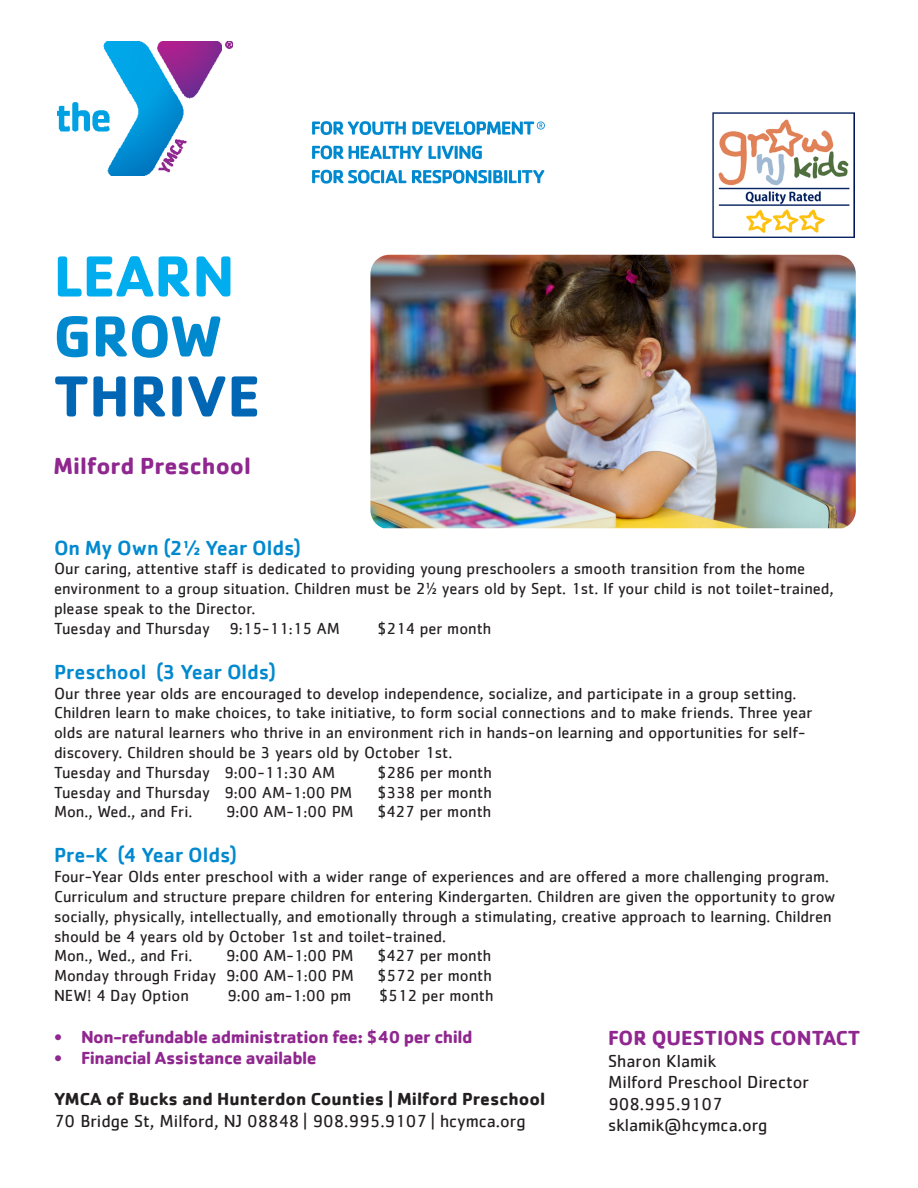
<style>
.page{position:relative;width:918px;height:1188px;background:#fff}
.page>*{position:absolute;margin:0;border:0;box-sizing:border-box;transform-origin:0 0}
.t1{font:700 60px "Cachet";color:#0166b3}
.t2{font:700 60px "Cachet";color:#00aeef}
.t3{font:700 60px "Cachet";color:#0089cf}
.t4{font:700 24px "Cachet";color:#90268f}
.t5{font:500 21px "Cachet";color:#0089cf}
.t6{font:700 21px "Cachet";color:#90268f}
.t7{font:18px "Cachet";color:#231f20}
.t8{font:700 18px "Cachet";letter-spacing:-.025em;color:#90268f}
.t9{font:700 18px "Cachet";color:#231f20}
.t10{font:16.5px/19.8px "Cachet";color:#231f20}
</style>
<div class="page">
<img style="left:57px;top:41px;width:175px;height:135px">
<svg style="left:312px;top:121px;width:94px;height:14px"></svg>
<svg style="left:312px;top:145px;width:111px;height:14px"></svg>
<svg style="left:429px;top:146px;width:53px;height:13px"></svg>
<svg style="left:312px;top:170px;width:94px;height:14px"></svg>
<svg style="left:412px;top:170px;width:132px;height:14px"></svg>
<svg style="left:412px;top:121px;width:133px;height:14px"></svg>
<img style="left:370px;top:255px;width:486px;height:273px">
<img style="left:712px;top:112px;width:142px;height:126px">
<p class="t2" style="left:54px;top:237px;width:183px">LEARN</p>
<p class="t3" style="left:54px;top:297px;width:170px">GROW</p>
<p class="t1" style="left:54px;top:357px;width:208px">THRIVE</p>
<p class="t4" style="left:54px;top:450px;width:199px">Milford Preschool</p>
<p class="t5" style="left:54px;top:535px;width:249px">On My Own (2½ Year Olds)</p>
<p class="t10" style="left:54px;top:559px;width:781px">Our caring, attentive staff is dedicated to providing young preschoolers a smooth transition from the home environment to a group situation. Children must be 2½ years old by Sept. 1st. If your child is not toilet-trained, please speak to the Director.</p>
<p class="t10" style="left:54px;top:618px;width:288px">Tuesday and Thursday 9:15-11:15 AM</p>
<p class="t10" style="left:378px;top:618px;width:115px">$214 per month</p>
<p class="t5" style="left:54px;top:659px;width:224px">Preschool (3 Year Olds)</p>
<p class="t10" style="left:54px;top:683px;width:760px">Our three year olds are encouraged to develop independence, socialize, and participate in a group setting.<br>Children learn to make choices, to take initiative, to form social connections and to make friends. Three year olds are natural learners who thrive in an environment rich in hands-on learning and opportunities for self&shy;discovery. Children should be 3 years old by October 1st.<br>Tuesday and Thursday 9:00-11:30 AM</p>
<p class="t10" style="left:378px;top:762px;width:115px">$286 per month</p>
<p class="t10" style="left:54px;top:782px;width:300px">Tuesday and Thursday 9:00 AM-1:00 PM</p>
<p class="t10" style="left:378px;top:782px;width:115px">$338 per month</p>
<p class="t10" style="left:54px;top:802px;width:140px">Mon., Wed., and Fri.</p>
<p class="t10" style="left:226px;top:802px;width:129px">9:00 AM-1:00 PM</p>
<p class="t10" style="left:378px;top:802px;width:115px">$427 per month</p>
<p class="t5" style="left:54px;top:842px;width:185px">Pre-K (4 Year Olds)</p>
<p class="t10" style="left:54px;top:866px;width:783px">Four-Year Olds enter preschool with a wider range of experiences and are offered a more challenging program.<br>Curriculum and structure prepare children for entering Kindergarten. Children are given the opportunity to grow socially, physically, intellectually, and emotionally through a stimulating, creative approach to learning. Children should be 4 years old by October 1st and toilet-trained.</p>
<p class="t10" style="left:54px;top:946px;width:140px">Mon., Wed., and Fri.</p>
<p class="t10" style="left:226px;top:946px;width:129px">9:00 AM-1:00 PM</p>
<p class="t10" style="left:378px;top:946px;width:115px">$427 per month</p>
<p class="t10" style="left:54px;top:965px;width:301px">Monday through Friday 9:00 AM-1:00 PM</p>
<p class="t10" style="left:378px;top:965px;width:115px">$572 per month</p>
<p class="t10" style="left:54px;top:985px;width:137px">NEW! 4 Day Option</p>
<p class="t10" style="left:227px;top:985px;width:126px">9:00 am-1:00 pm</p>
<p class="t10" style="left:380px;top:985px;width:115px">$512 per month</p>
<p class="t8" style="left:54px;top:1025px;width:420px">• Non-refundable administration fee: $40 per child</p>
<p class="t8" style="left:54px;top:1046px;width:264px">• Financial Assistance available</p>
<p class="t9" style="left:54px;top:1088px;width:493px">YMCA of Bucks and Hunterdon Counties | Milford Preschool</p>
<p class="t7" style="left:54px;top:1111px;width:473px">70 Bridge St, Milford, NJ 08848 | 908.995.9107 | hcymca.org</p>
<p class="t6" style="left:608px;top:1024px;width:254px">FOR QUESTIONS CONTACT</p>
<p class="t7" style="left:608px;top:1050px;width:109px">Sharon Klamik</p>
<p class="t7" style="left:608px;top:1072px;width:202px">Milford Preschool Director</p>
<p class="t7" style="left:608px;top:1093px;width:116px">908.995.9107</p>
<p class="t7" style="left:608px;top:1115px;width:161px">sklamik@hcymca.org</p>
</div>
